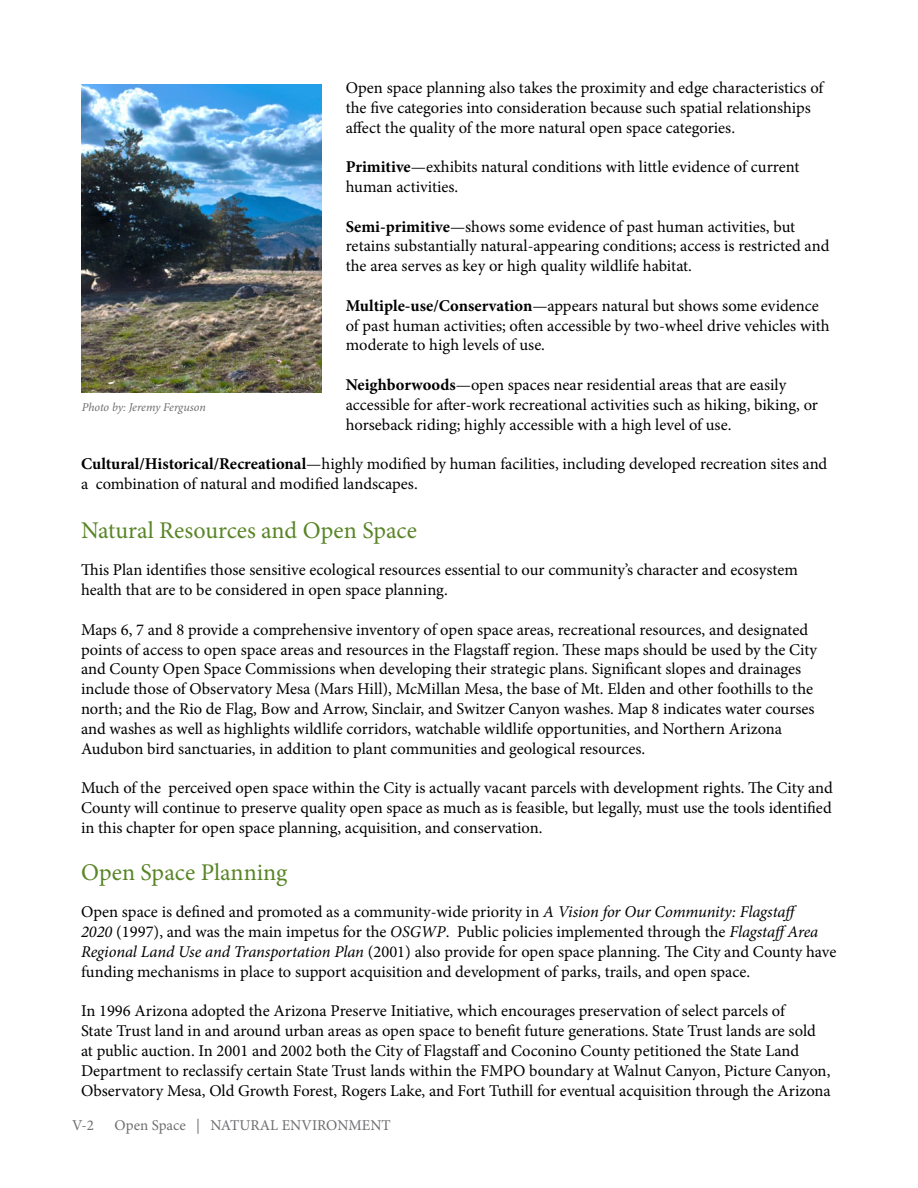
<style>
.page{position:relative;width:918px;height:1188px;background:#fff}
.page>*{position:absolute;margin:0;border:0;box-sizing:border-box;transform-origin:0 0}
.t1{font:24px "Minion Pro";color:#598527}
.t2{font:16.5px/19.8px "Minion Pro";color:#000}
.t3{font:15px "Minion Pro";color:#6d6e71}
.t4{font:italic 12px "Minion Pro";letter-spacing:-.005em;color:#6d6e71}
.s1{font-weight:700}
.s2{font-style:italic}
</style>
<div class="page">
<img style="left:82px;top:84px;width:240px;height:308px">
<p class="t2" style="left:346px;top:78px;width:479px">Open space planning also takes the proximity and edge characteristics of the five categories into consideration because such spatial relationships affect the quality of the more natural open space categories.</p>
<p class="t2" style="left:346px;top:157px;width:455px"><span class="s1">Primitive</span>—exhibits natural conditions with little evidence of current human activities.</p>
<p class="t2" style="left:346px;top:217px;width:485px"><span class="s1">Semi-primitive</span>—shows some evidence of past human activities, but retains substantially natural-appearing conditions; access is restricted and the area serves as key or high quality wildlife habitat.</p>
<p class="t2" style="left:346px;top:296px;width:485px"><span class="s1">Multiple-use/Conservation</span>—appears natural but shows some evidence of past human activities; often accessible by two-wheel drive vehicles with moderate to high levels of use.</p>
<p class="t2" style="left:346px;top:375px;width:474px"><span class="s1">Neighborwoods</span>—open spaces near residential areas that are easily accessible for after-work recreational activities such as hiking, biking, or horseback riding; highly accessible with a high level of use.</p>
<p class="t2" style="left:81px;top:454px;width:748px"><span class="s1">Cultural/Historical/Recreational</span>—highly modified by human facilities, including developed recreation sites and a combination of natural and modified landscapes.</p>
<h1 class="t1" style="left:81px;top:514px;width:337px">Natural Resources and Open Space</h1>
<p class="t2" style="left:81px;top:560px;width:718px">This Plan identifies those sensitive ecological resources essential to our community’s character and ecosystem health that are to be considered in open space planning.</p>
<p class="t2" style="left:81px;top:620px;width:738px">Maps 6, 7 and 8 provide a comprehensive inventory of open space areas, recreational resources, and designated points of access to open space areas and resources in the Flagstaff region. These maps should be used by the City and County Open Space Commissions when developing their strategic plans. Significant slopes and drainages include those of Observatory Mesa (Mars Hill), McMillan Mesa, the base of Mt. Elden and other foothills to the north; and the Rio de Flag, Bow and Arrow, Sinclair, and Switzer Canyon washes. Map 8 indicates water courses and washes as well as highlights wildlife corridors, watchable wildlife opportunities, and Northern Arizona Audubon bird sanctuaries, in addition to plant communities and geological resources.</p>
<p class="t2" style="left:81px;top:778px;width:753px;text-align:justify">Much of the perceived open space within the City is actually vacant parcels with development rights. The City and County will continue to preserve quality open space as much as is feasible, but legally, must use the tools identified in this chapter for open space planning, acquisition, and conservation.</p>
<h1 class="t1" style="left:81px;top:856px;width:208px">Open Space Planning</h1>
<p class="t2" style="left:81px;top:902px;width:757px">Open space is defined and promoted as a community-wide priority in <span class="s2">A Vision for Our Community: Flagstaff<br>2020</span> (1997), and was the main impetus for the <span class="s2">OSGWP</span>. Public policies implemented through the <span class="s2">FlagstaffArea Regional Land Use and Transportation Plan</span> (2001) also provide for open space planning. The City and County have funding mechanisms in place to support acquisition and development of parks, trails, and open space.</p>
<p class="t2" style="left:81px;top:1001px;width:751px">In 1996 Arizona adopted the Arizona Preserve Initiative, which encourages preservation of select parcels of<br>State Trust land in and around urban areas as open space to benefit future generations. State Trust lands are sold at public auction. In 2001 and 2002 both the City of Flagstaff and Coconino County petitioned the State Land Department to reclassify certain State Trust lands within the FMPO boundary at Walnut Canyon, Picture Canyon, Observatory Mesa, Old Growth Forest, Rogers Lake, and Fort Tuthill for eventual acquisition through the Arizona</p>
<p class="t4" style="left:82px;top:399px;width:125px">Photo by: Jeremy Ferguson</p>
<p class="t3" style="left:72px;top:1115px;width:24px">V-2</p>
<p class="t3" style="left:115px;top:1115px;width:278px">Open Space | NATURAL ENVIRONMENT</p>
</div>
